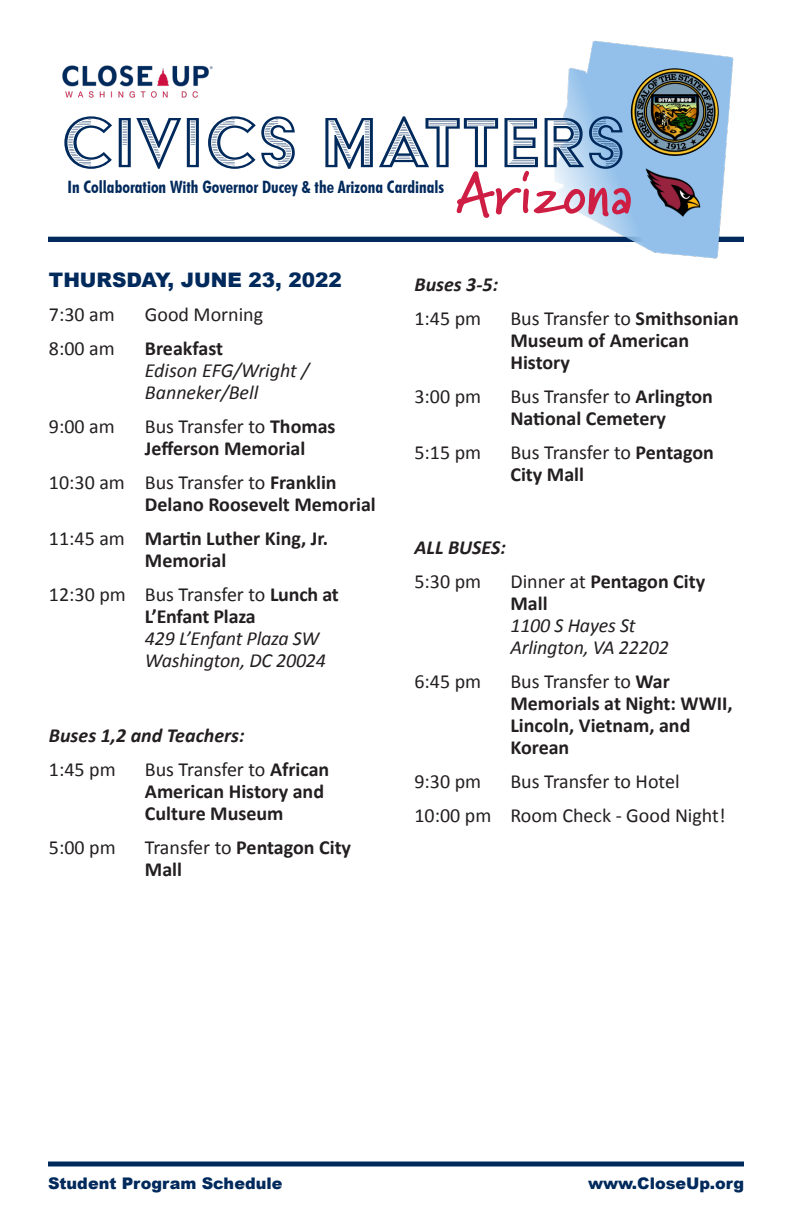
<style>
.page{position:relative;width:792px;height:1224px;background:#fff}
.page>*{position:absolute;margin:0;border:0;box-sizing:border-box;transform-origin:0 0}
.Table_Paragraph{font:700 20px/22px "Calibri";color:#231f20}
.Table_Paragraph-2{font:italic 20px/22px "Calibri";letter-spacing:-.01em;color:#231f20}
.Table_Paragraph-3{font:20px "Calibri";color:#231f20}
.Default{font:italic 700 20px "Calibri";color:#231f20}
.heading_1{font:900 20px "Arial";color:#00295c}
.Table_Paragraph-4{font:italic 700 20px "Calibri";color:#231f20}
.t1{font:700 condensed 17px "Futura BT";color:#00295c}
.t2{font:900 16px "Arial";color:#00295c}
.s1{font-weight:700;font-style:normal}
.s2{font-weight:400}
.s3{font-style:normal}
</style>
<div class="page">
<hr style="left:48px;top:1162px;width:696px;height:4px;background:#00295c">
<div style="left:48px;top:237px;width:696px;height:5px;background:#00295c"></div>
<img style="left:523px;top:40px;width:221px;height:219px">
<img style="left:644px;top:168px;width:58px;height:49px">
<img style="left:62px;top:65px;width:151px;height:33px">
<svg style="left:64px;top:116px;width:567px;height:102px"></svg>
<img style="left:631px;top:68px;width:88px;height:88px;border-radius:44px">
<p class="t1" style="left:67px;top:177px;width:378px">In Collaboration With Governor Ducey &amp; the Arizona Cardinals</p>
<p class="heading_1" style="left:49px;top:269px;width:295px">THURSDAY, JUNE 23, 2022</p>
<p class="Table_Paragraph-3" style="left:49px;top:302px;width:67px">7:30 am</p>
<p class="Table_Paragraph-3" style="left:145px;top:302px;width:120px">Good Morning</p>
<p class="Table_Paragraph-3" style="left:49px;top:336px;width:67px">8:00 am</p>
<p class="Table_Paragraph-2" style="left:145px;top:337px;width:166px"><span class="s1">Breakfast<br></span>Edison EFG/Wright /<br>Banneker/Bell</p>
<p class="Table_Paragraph-3" style="left:49px;top:414px;width:67px">9:00 am</p>
<p class="Table_Paragraph" style="left:145px;top:416px;width:192px"><span class="s2">Bus Transfer to</span> Thomas<br>Jefferson Memorial</p>
<p class="Table_Paragraph" style="left:145px;top:472px;width:232px;text-indent:-96px"><span class="s2">10:30 am Bus Transfer to</span> Franklin<br>Delano Roosevelt Memorial</p>
<p class="Table_Paragraph" style="left:49px;top:528px;width:281px;text-align:center"><span class="s2">11:45 am</span> Martin Luther King, Jr.<br>Memorial</p>
<p class="Table_Paragraph-2" style="left:145px;top:583px;width:195px;text-indent:-96px"><span class="s3">12:30 pm Bus Transfer to</span> <span class="s1">Lunch at<br>L’Enfant Plaza<br></span>429 L’Enfant Plaza SW<br>Washington, DC 20024</p>
<p class="Default" style="left:49px;top:723px;width:197px">Buses 1,2 and Teachers:</p>
<p class="Table_Paragraph-3" style="left:49px;top:757px;width:68px">1:45 pm</p>
<p class="Table_Paragraph" style="left:145px;top:759px;width:186px"><span class="s2">Bus Transfer to</span> African<br>American History and<br>Culture Museum</p>
<p class="Table_Paragraph-3" style="left:49px;top:835px;width:68px">5:00 pm</p>
<p class="Table_Paragraph" style="left:145px;top:837px;width:208px"><span class="s2">Transfer to</span> Pentagon City<br>Mall</p>
<p class="Default" style="left:414px;top:272px;width:85px">Buses 3-5:</p>
<p class="Table_Paragraph-3" style="left:414px;top:306px;width:68px">1:45 pm</p>
<p class="Table_Paragraph" style="left:510px;top:308px;width:230px"><span class="s2">Bus Transfer to</span> Smithsonian<br>Museum of American<br>History</p>
<p class="Table_Paragraph-3" style="left:414px;top:384px;width:68px">3:00 pm</p>
<p class="Table_Paragraph" style="left:510px;top:386px;width:204px"><span class="s2">Bus Transfer to</span> Arlington<br>National Cemetery</p>
<p class="Table_Paragraph-3" style="left:414px;top:440px;width:68px">5:15 pm</p>
<p class="Table_Paragraph" style="left:510px;top:442px;width:205px"><span class="s2">Bus Transfer to</span> Pentagon<br>City Mall</p>
<p class="Table_Paragraph-4" style="left:414px;top:534px;width:93px">ALL BUSES:</p>
<p class="Table_Paragraph-3" style="left:414px;top:568px;width:68px">5:30 pm</p>
<p class="Table_Paragraph-2" style="left:510px;top:569px;width:196px"><span class="s3">Dinner at</span> <span class="s1">Pentagon City<br>Mall<br></span>1100 S Hayes St<br>Arlington, VA 22202</p>
<p class="Table_Paragraph-3" style="left:414px;top:668px;width:68px">6:45 pm</p>
<p class="Table_Paragraph" style="left:510px;top:670px;width:224px"><span class="s2">Bus Transfer to</span> War<br>Memorials at Night: WWII,<br>Lincoln, Vietnam, and<br>Korean</p>
<p class="Table_Paragraph-3" style="left:414px;top:768px;width:68px">9:30 pm</p>
<p class="Table_Paragraph-3" style="left:510px;top:768px;width:171px">Bus Transfer to Hotel</p>
<p class="Table_Paragraph-3" style="left:414px;top:802px;width:313px">10:00 pm Room Check - Good Night!</p>
<p class="t2" style="left:48px;top:1174px;width:236px">Student Program Schedule</p>
<p class="t2" style="left:588px;top:1174px;width:158px">www.CloseUp.org</p>
</div>
